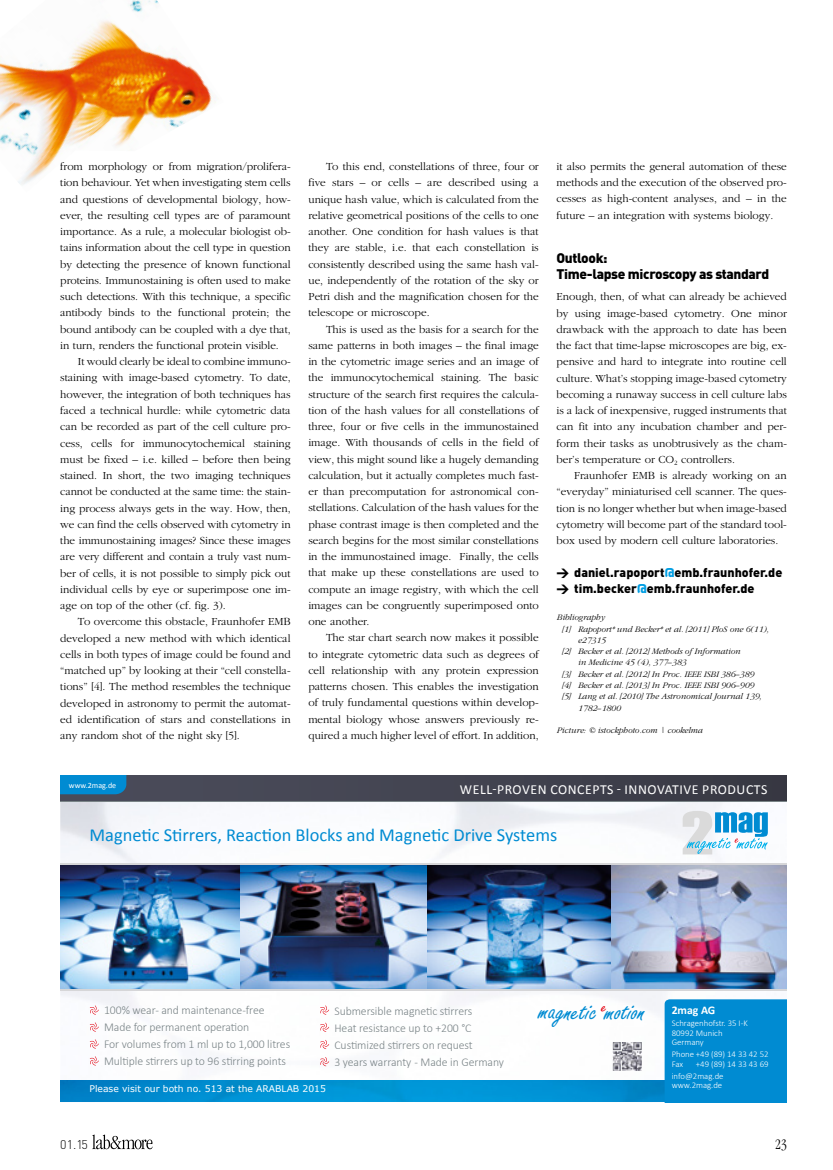
<style>
.page{position:relative;width:833px;height:1170px;background:#fff}
.page>*{position:absolute;margin:0;border:0;box-sizing:border-box;transform-origin:0 0}
.t1{font:26.38px "Freelance Script";color:#008bd2}
.t2{font:18.38px "Calibri";color:#008bd2}
.t3{font:17.12px "Freelance Script";color:#e3000f}
.t4{font:300 condensed 15px "Garamond";color:#000}
.t5{font:13.75px "Calibri";letter-spacing:.04em;color:#fff}
.t6{font:900 13.75px/16.2px "DIN Pro";letter-spacing:-.025em;color:#000}
.t7{font:900 12.5px/16.2px "DIN Pro";color:#000}
.t8{font:300 12.5px "DIN";color:#000}
.t9{font:300 12px/17px "Calibri";letter-spacing:-.005em;color:#7a8487}
.t10{font:700 11.75px "Calibri";color:#fff}
.t11{font:300 11.25px/16.2px "Garamond";color:#000;text-align:justify}
.t12{font:9.25px "Verdana";color:#fff}
.t13{font:italic 300 8.75px "Garamond";color:#000}
.t14{font:300 8.75px/9.5px "Calibri";color:#fff}
.t15{font:8px "Calibri";color:#fff}
.s1{font-family:"DIN"}
.s2{font-family:"DIN";color:#009ee3}
</style>
<div class="page">
<svg style="left:92px;top:1134px;width:60px;height:15px"></svg>
<img style="left:0;top:0;width:216px;height:185px">
<img style="left:60px;top:802px;width:727px;height:300px">
<img style="left:60px;top:1080px;width:604px;height:21px">
<div style="left:60px;top:775px;width:727px;height:26px;background:linear-gradient(to right,#4c4e5d,#393944)"></div>
<svg style="left:320px;top:1005px;width:9px;height:9px"></svg>
<svg style="left:320px;top:1056px;width:9px;height:10px"></svg>
<svg style="left:320px;top:1039px;width:9px;height:9px"></svg>
<svg style="left:320px;top:1022px;width:9px;height:9px"></svg>
<hr style="left:60px;top:801px;width:727px;height:1px;background:#7a8487">
<img style="left:60px;top:864px;width:727px;height:125px">
<hr style="left:60px;top:989px;width:727px;height:1px;background:#d6d6d8">
<hr style="left:60px;top:863px;width:727px;height:1px;background:#d6d6d8">
<svg style="left:682px;top:810px;width:86px;height:44px"></svg>
<img style="left:613px;top:1041px;width:28px;height:29px">
<svg style="left:90px;top:1005px;width:9px;height:9px"></svg>
<svg style="left:90px;top:1056px;width:9px;height:9px"></svg>
<svg style="left:90px;top:1039px;width:9px;height:9px"></svg>
<svg style="left:90px;top:1022px;width:9px;height:9px"></svg>
<svg style="left:60px;top:775px;width:66px;height:19px"></svg>
<div style="left:664px;top:999px;width:123px;height:104px;background:#008bd2"></div>
<p class="t11" style="left:60px;top:158px;width:232px">from morphology or from migration/prolifera&shy;tion behaviour. Yet when investigating stem cells and questions of developmental biology, how&shy;ever, the resulting cell types are of paramount importance. As a rule, a molecular biologist ob&shy;tains information about the cell type in question by detecting the presence of known functional proteins. Immunostaining is often used to make such detections. With this technique, a specific antibody binds to the functional protein; the bound antibody can be coupled with a dye that, in turn, renders the functional protein visible.</p>
<p class="t11" style="left:60px;top:353px;width:232px;text-indent:18px">It would clearly be ideal to combine immuno&shy;staining with image-based cytometry. To date, however, the integration of both techniques has faced a technical hurdle: while cytometric data can be recorded as part of the cell culture pro&shy;cess, cells for immunocytochemical staining must be fixed – i.e. killed – before then being stained. In short, the two imaging techniques cannot be conducted at the same time: the stain&shy;ing process always gets in the way. How, then, we can find the cells observed with cytometry in the immunostaining images? Since these images are very different and contain a truly vast num&shy;ber of cells, it is not possible to simply pick out individual cells by eye or superimpose one im&shy;age on top of the other (cf. fig. 3).</p>
<p class="t11" style="left:60px;top:613px;width:232px;text-indent:18px">To overcome this obstacle, Fraunhofer EMB developed a new method with which identical cells in both types of image could be found and “matched up” by looking at their “cell constella&shy;tions” [4]. The method resembles the technique developed in astronomy to permit the automat&shy;ed identification of stars and constellations in any random shot of the night sky [5].</p>
<p class="t15" style="left:69px;top:779px;width:49px">www.2mag.de</p>
<p class="t11" style="left:308px;top:158px;width:232px;text-indent:18px">To this end, constellations of three, four or five stars – or cells – are described using a unique hash value, which is calculated from the relative geometrical positions of the cells to one another. One condition for hash values is that they are stable, i.e. that each constellation is consistently described using the same hash val&shy;ue, independently of the rotation of the sky or Petri dish and the magnification chosen for the telescope or microscope.</p>
<p class="t11" style="left:308px;top:321px;width:232px;text-indent:18px">This is used as the basis for a search for the same patterns in both images – the final image in the cytometric image series and an image of the immunocytochemical staining. The basic structure of the search first requires the calcula&shy;tion of the hash values for all constellations of three, four or five cells in the immunostained image. With thousands of cells in the field of view, this might sound like a hugely demanding calculation, but it actually completes much fast&shy;er than precomputation for astronomical con&shy;stellations. Calculation of the hash values for the phase contrast image is then completed and the search begins for the most similar constellations in the immunostained image. Finally, the cells that make up these constellations are used to compute an image registry, with which the cell images can be congruently superimposed onto one another.</p>
<p class="t11" style="left:308px;top:629px;width:232px;text-indent:18px">The star chart search now makes it possible to integrate cytometric data such as degrees of cell relationship with any protein expression patterns chosen. This enables the investigation of truly fundamental questions within develop&shy;mental biology whose answers previously re&shy;quired a much higher level of effort. In addition,</p>
<p class="t11" style="left:556px;top:158px;width:232px">it also permits the general automation of these methods and the execution of the observed pro&shy;cesses as high-content analyses, and – in the future – an integration with systems biology.</p>
<p class="t6" style="left:556px;top:249px;width:214px">Outlook:<br>Time-lapse microscopy as standard</p>
<p class="t11" style="left:556px;top:288px;width:232px">Enough, then, of what can already be achieved by using image-based cytometry. One minor drawback with the approach to date has been the fact that time-lapse microscopes are big, ex&shy;pensive and hard to integrate into routine cell culture. What’s stopping image-based cytometry becoming a runaway success in cell culture labs is a lack of inexpensive, rugged instruments that can fit into any incubation chamber and per&shy;form their tasks as unobtrusively as the cham&shy;ber’s temperature or CO<sub>2</sub> controllers.</p>
<p class="t11" style="left:556px;top:467px;width:232px;text-indent:18px">Fraunhofer EMB is already working on an “everyday” miniaturised cell scanner. The ques&shy;tion is no longer whether but when image-based cytometry will become part of the standard tool&shy;box used by modern cell culture laboratories.</p>
<p class="t7" style="left:556px;top:563px;width:227px"><span class="s1">&gt;</span> daniel.rapoport<span class="s2">@</span>emb.fraunhofer.de <span class="s1">&gt;</span> tim.becker<span class="s2">@</span>emb.fraunhofer.de</p>
<p class="t13" style="left:556px;top:613px;width:50px">Bibliography</p>
<p class="t13" style="left:562px;top:624px;width:209px">[1] Rapoport* und Becker* et al. [2011] PloS one 6(11),</p>
<p class="t13" style="left:578px;top:635px;width:29px">e27315</p>
<p class="t13" style="left:562px;top:646px;width:180px">[2] Becker et al. [2012] Methods of Information</p>
<p class="t13" style="left:578px;top:658px;width:110px">in Medicine 45 (4), 377–383</p>
<p class="t13" style="left:562px;top:669px;width:194px">[3] Becker et al. [2012] In Proc. IEEE ISBI 386–389</p>
<p class="t13" style="left:562px;top:680px;width:194px">[4] Becker et al. [2013] In Proc. IEEE ISBI 906–909</p>
<p class="t13" style="left:562px;top:691px;width:201px">[5] Lang et al. [2010] The Astronomical Journal 139,</p>
<p class="t13" style="left:578px;top:703px;width:44px">1782–1800</p>
<p class="t13" style="left:556px;top:725px;width:148px">Picture: © istockphoto.com | cookelma</p>
<p class="t5" style="left:460px;top:780px;width:309px">Well-proven concepts - InnovatIve products</p>
<h2 class="t2" style="left:90px;top:821px;width:469px">Magnetic stirrers, reaction Blocks and Magnetic drive systems</h2>
<h1 class="t1" style="left:538px;top:995px;width:108px">magnetic motion</h1>
<p class="t9" style="left:104px;top:1001px;width:162px">100% wear- and maintenance-free</p>
<h3 class="t3" style="left:601px;top:996px;width:6px">e</h3>
<p class="t9" style="left:104px;top:1018px;width:188px">Made for permanent operation<br>For volumes from 1 ml up to 1,000 litres<br>Multiple stirrers up to 96 stirring points</p>
<p class="t9" style="left:334px;top:1002px;width:171px">Submersible magnetic stirrers<br>Heat resistance up to +200 °C<br>Custimized stirrers on request<br>3 years warranty - Made in Germany</p>
<p class="t12" style="left:90px;top:1082px;width:238px">Please visit our both no. 513 at the ARABLAB 2015</p>
<p class="t10" style="left:671px;top:1001px;width:45px">2mag AG</p>
<p class="t14" style="left:671px;top:1018px;width:78px">Schragenhofstr. 35 I-K<br>80992 Munich<br>Germany</p>
<p class="t14" style="left:671px;top:1049px;width:98px">Phone +49 (89) 14 33 42 52<br>Fax</p>
<p class="t14" style="left:671px;top:1057px;width:98px;line-height:12.1px;text-indent:24px">+49 (89) 14 33 43 69 info@2mag.de</p>
<p class="t14" style="left:671px;top:1080px;width:52px">www.2mag.de</p>
<p class="t8" style="left:60px;top:1136px;width:29px">01.15</p>
<h3 class="t4" style="left:775px;top:1136px;width:13px">23</h3>
</div>
